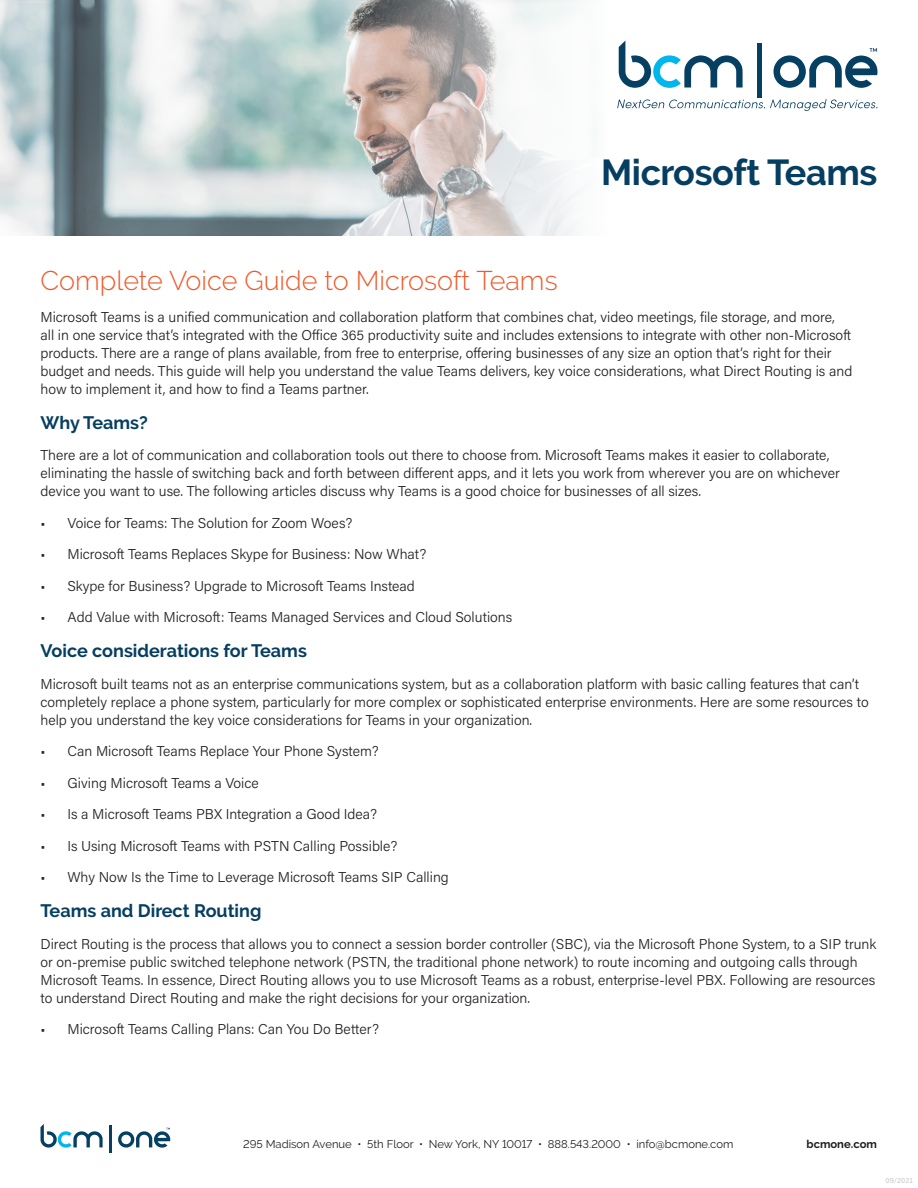
<style>
.page{position:relative;width:918px;height:1188px;background:#fff}
.page>*{position:absolute;margin:0;border:0;box-sizing:border-box;transform-origin:0 0}
.t1{font:700 36px "Raleway";letter-spacing:-.01em;color:#063e61}
.Intro{font:300 27px "Raleway";color:#f15929}
._2_Subheadv_12pt{font:700 18px "Raleway";color:#063e61}
.Text{font:300 14.25px/18px "Acumin Pro";color:#231f20}
.t2{font:11.25px "Raleway";color:#231f20}
.t3{font:700 11.25px "Raleway";color:#231f20}
.t4{font:7.5px "Acumin Pro";color:#c7c8ca}
</style>
<div class="page">
<svg style="left:41px;top:1124px;width:62px;height:24px"></svg>
<hr style="left:110px;top:1125px;width:2px;height:27px;background:#053f61">
<svg style="left:118px;top:1128px;width:52px;height:20px"></svg>
<img style="left:0;top:0;width:580px;height:235px">
<svg style="left:617px;top:99px;width:261px;height:12px"></svg>
<svg style="left:619px;top:40px;width:124px;height:48px"></svg>
<hr style="left:757px;top:43px;width:4px;height:54px;background:#053f61">
<svg style="left:773px;top:48px;width:104px;height:40px"></svg>
<p class="t1" style="left:601px;top:152px;width:278px">Microsoft Teams</p>
<p class="Intro" style="left:40px;top:265px;width:519px">Complete Voice Guide to Microsoft Teams</p>
<p class="Text" style="left:40px;top:307px;width:813px">Microsoft Teams is a unified communication and collaboration platform that combines chat, video meetings, file storage, and more,<br>all in one service that’s integrated with the Office 365 productivity suite and includes extensions to integrate with other non-Microsoft products. There are a range of plans available, from free to enterprise, offering businesses of any size an option that’s right for their budget and needs. This guide will help you understand the value Teams delivers, key voice considerations, what Direct Routing is and how to implement it, and how to find a Teams partner.</p>
<p class="_2_Subheadv_12pt" style="left:40px;top:412px;width:109px">Why Teams?</p>
<p class="Text" style="left:40px;top:446px;width:801px">There are a lot of communication and collaboration tools out there to choose from. Microsoft Teams makes it easier to collaborate, eliminating the hassle of switching back and forth between different apps, and it lets you work from wherever you are on whichever device you want to use. The following articles discuss why Teams is a good choice for businesses of all sizes.</p>
<p class="Text" style="left:40px;top:513px;width:314px">• Voice for Teams: The Solution for Zoom Woes?</p>
<p class="Text" style="left:40px;top:545px;width:388px">• Microsoft Teams Replaces Skype for Business: Now What?</p>
<p class="Text" style="left:40px;top:576px;width:376px">• Skype for Business? Upgrade to Microsoft Teams Instead</p>
<p class="Text" style="left:40px;top:608px;width:473px">• Add Value with Microsoft: Teams Managed Services and Cloud Solutions</p>
<p class="_2_Subheadv_12pt" style="left:40px;top:641px;width:268px">Voice considerations for Teams</p>
<p class="Text" style="left:40px;top:674px;width:830px">Microsoft built teams not as an enterprise communications system, but as a collaboration platform with basic calling features that can’t completely replace a phone system, particularly for more complex or sophisticated enterprise environments. Here are some resources to help you understand the key voice considerations for Teams in your organization.</p>
<p class="Text" style="left:40px;top:742px;width:340px">• Can Microsoft Teams Replace Your Phone System?</p>
<p class="Text" style="left:40px;top:773px;width:220px">• Giving Microsoft Teams a Voice</p>
<p class="Text" style="left:40px;top:805px;width:338px">• Is a Microsoft Teams PBX Integration a Good Idea?</p>
<p class="Text" style="left:40px;top:836px;width:358px">• Is Using Microsoft Teams with PSTN Calling Possible?</p>
<p class="Text" style="left:40px;top:868px;width:410px">• Why Now Is the Time to Leverage Microsoft Teams SIP Calling</p>
<p class="_2_Subheadv_12pt" style="left:40px;top:901px;width:223px">Teams and Direct Routing</p>
<p class="Text" style="left:40px;top:934px;width:837px">Direct Routing is the process that allows you to connect a session border controller (SBC), via the Microsoft Phone System, to a SIP trunk or on-premise public switched telephone network (PSTN, the traditional phone network) to route incoming and outgoing calls through Microsoft Teams. In essence, Direct Routing allows you to use Microsoft Teams as a robust, enterprise-level PBX. Following are resources to understand Direct Routing and make the right decisions for your organization.</p>
<p class="Text" style="left:40px;top:1020px;width:340px">• Microsoft Teams Calling Plans: Can You Do Better?</p>
<p class="t2" style="left:243px;top:1137px;width:492px">295 Madison Avenue • 5th Floor • New York, NY 10017 • 888.543.2000 • info@bcmone.com</p>
<p class="t3" style="left:807px;top:1137px;width:72px">bcmone.com</p>
<p class="t4" style="left:886px;top:1176px;width:29px">09/2021</p>
</div>
